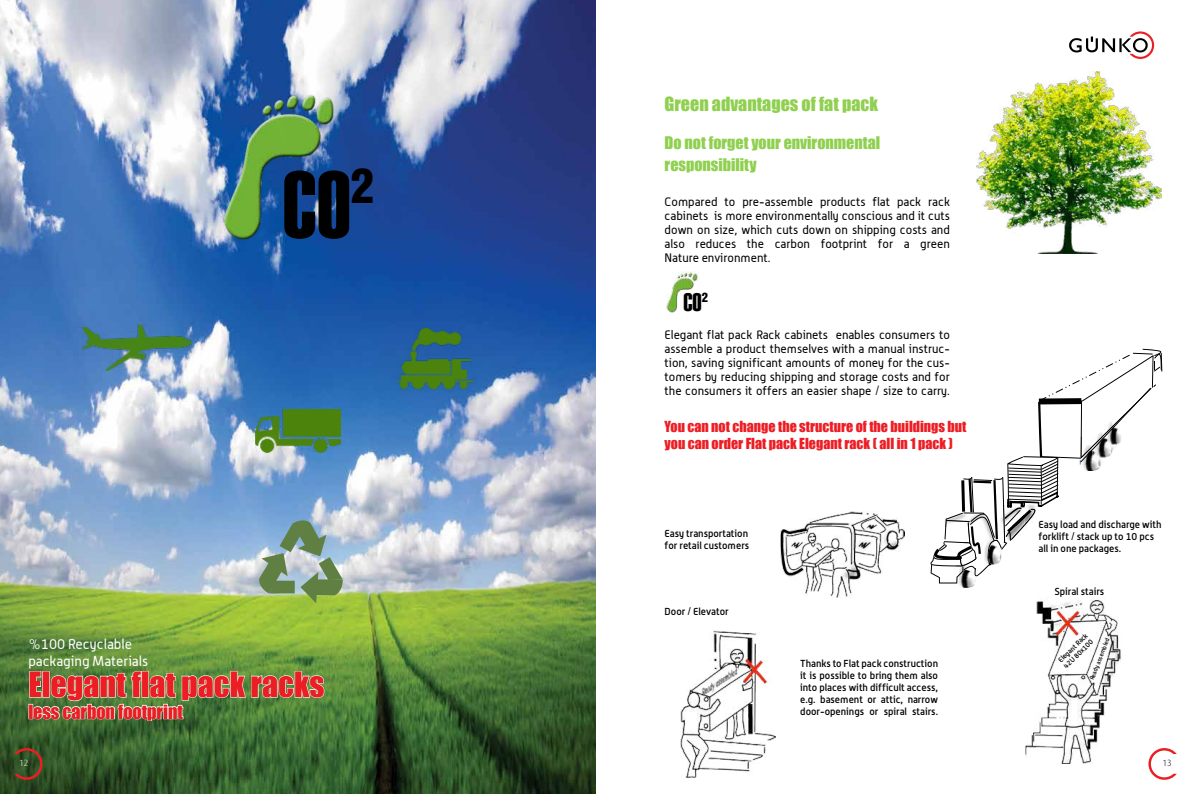
<style>
.page{position:relative;width:1191px;height:794px;background:#fff}
.page>*{position:absolute;margin:0;border:0;box-sizing:border-box;transform-origin:0 0}
.t1{font:92.4px "Helvetica Ext Compress Tr";color:#000}
.t2{font:32px "Impact";color:#ed1d24}
.t3{font:24.9px "Helvetica Ext Compress Tr";color:#000}
.t4{font:18px "Impact";color:#90d050}
.t5{font:18px "Impact";color:#ed1d24}
.t6{font:16px/21.6px "Impact";color:#90d050}
.t7{font:14px/16.8px "Impact";color:#ed1d24}
.t8{font:14px/16.8px "Alwyn";color:#fff}
.t9{font:12px/14px "Alwyn";color:#000;text-align:justify}
.t10{font:500 10px/12px "Alwyn";color:#000}
.t11{font:9px "Dax Light Tr";color:#fff}
.t12{font:9px "Dax Light Tr";color:#000}
.t13{font:500 7px/8px "Alwyn";color:#000}
.t14{font:500 6px "Alwyn";color:#000}
</style>
<div class="page">
<img style="left:0;top:0;width:595px;height:794px">
<svg style="left:258px;top:520px;width:85px;height:83px;background:#90ab92"></svg>
<svg style="left:1069px;top:31px;width:85px;height:28px"></svg>
<svg style="left:14px;top:748px;width:29px;height:32px"></svg>
<svg style="left:1148px;top:748px;width:28px;height:32px"></svg>
<img style="left:221px;top:90px;width:123px;height:153px">
<svg style="left:29px;top:670px;width:296px;height:51px;background:#749b62"></svg>
<img style="left:397px;top:320px;width:76px;height:76px">
<img style="left:255px;top:409px;width:85px;height:43px">
<img style="left:82px;top:325px;width:110px;height:46px">
<img style="left:1025px;top:600px;width:97px;height:163px">
<img style="left:955px;top:583px;width:20px;height:5px">
<svg style="left:930px;top:349px;width:232px;height:234px"></svg>
<img style="left:976px;top:72px;width:185px;height:181px">
<img style="left:667px;top:271px;width:31px;height:41px">
<img style="left:780px;top:511px;width:124px;height:86px">
<img style="left:680px;top:630px;width:96px;height:147px">
<svg style="left:1056px;top:629px;width:55px;height:52px"></svg>
<h1 class="t1" style="left:282px;top:149px;width:93px">CO<sup>2</sup></h1>
<p class="t8" style="left:28px;top:635px;width:121px">%100 Recyclable packaging Materials</p>
<h2 class="t2" style="left:28px;top:659px;width:297px">Elegant flat pack racks</h2>
<h3 class="t5" style="left:28px;top:697px;width:156px">less carbon footprint</h3>
<h3 class="t4" style="left:664px;top:90px;width:215px">Green advantages of fat pack</h3>
<h3 class="t6" style="left:664px;top:132px;width:217px">Do not forget your environmental responsibility</h3>
<p class="t9" style="left:664px;top:195px;width:287px">Compared to pre-assemble products flat pack rack cabinets is more environmentally conscious and it cuts down on size, which cuts down on shipping costs and also reduces the carbon footprint for a green Nature environment.</p>
<h3 class="t3" style="left:683px;top:287px;width:26px">CO<sup>2</sup></h3>
<p class="t9" style="left:664px;top:327px;width:287px">Elegant flat pack Rack cabinets enables consumers to assemble a product themselves with a manual instruc&shy;tion, saving significant amounts of money for the cus&shy;tomers by reducing shipping and storage costs and for the consumers it offers an easier shape / size to carry.</p>
<p class="t7" style="left:664px;top:417px;width:303px">You can not change the structure of the buildings but you can order Flat pack Elegant rack ( all in 1 pack )</p>
<p class="t10" style="left:664px;top:527px;width:86px">Easy transportation for retail customers</p>
<p class="t10" style="left:664px;top:605px;width:66px">Door / Elevator</p>
<p class="t10" style="left:800px;top:657px;width:139px;text-align:justify">Thanks to Flat pack construction it is possible to bring them also into places with difficult access, e.g. basement or attic, narrow door-openings or spiral stairs.</p>
<p class="t10" style="left:1038px;top:518px;width:125px">Easy load and discharge with forklift / stack up to 10 pcs all in one packages.</p>
<p class="t10" style="left:1054px;top:585px;width:51px">Spiral stairs</p>
<p class="t13" style="left:1056px;top:658px;width:40px;rotate:-44deg">Elegant Rack<br>42U 80x100</p>
<p class="t14" style="left:1088px;top:678px;width:46px;rotate:-69deg">Ready assembled</p>
<p class="t11" style="left:19px;top:758px;width:11px">12</p>
<p class="t12" style="left:1162px;top:758px;width:11px">13</p>
</div>
